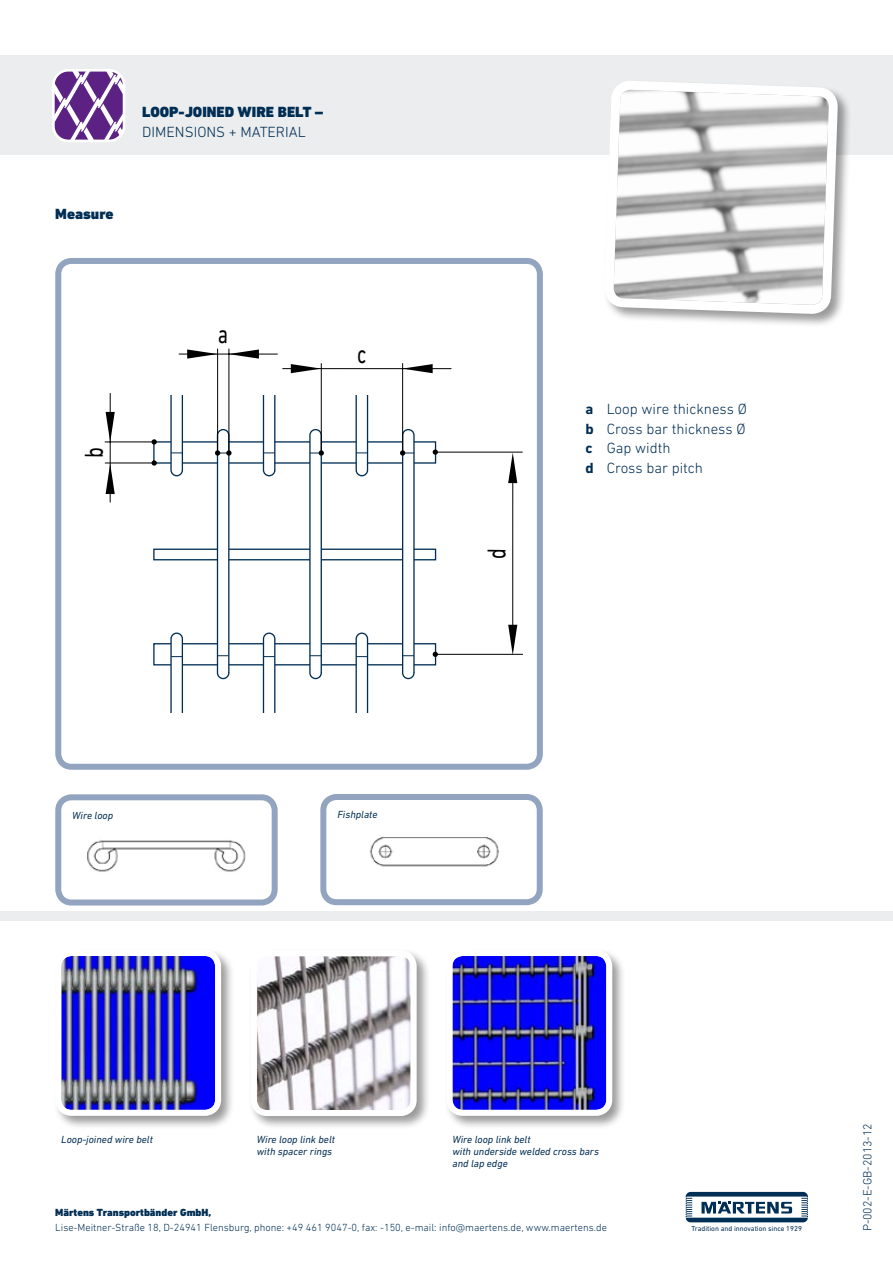
<style>
.page{position:relative;width:893px;height:1263px;background:#fff}
.page>*{position:absolute;margin:0;border:0;box-sizing:border-box;transform-origin:0 0}
.t1{font:300 15px/19.5px "DIN Next LT Pro";color:#002e54}
.t2{font:900 15px "DIN Next LT Pro";color:#002e54}
.t3{font:300 12px "DIN Next LT Pro";color:#002e54}
.t4{font:italic 10.5px/12px "DIN Next LT Pro";color:#002e54}
.t5{font:300 10.5px "DIN Next LT Pro";color:#002e54}
.t6{font:900 10.5px "DIN Next LT Pro";color:#002e54}
.t7{font:7.2px "DIN Next LT Pro";color:#002e54}
.s1{font-weight:700}
</style>
<div class="page">
<div style="left:0;top:911px;width:893px;height:10px;background:#ebedee"></div>
<div style="left:53px;top:948px;width:182px;height:182px;background:#000;opacity:.4"></div>
<img style="left:62px;top:957px;width:152px;height:152px">
<div style="left:55px;top:950px;width:166px;height:166px;border:6px solid #fff;border-radius:13px"></div>
<div style="left:444px;top:948px;width:182px;height:182px;background:#000;opacity:.4"></div>
<img style="left:453px;top:957px;width:152px;height:152px">
<div style="left:446px;top:950px;width:166px;height:166px;border:6px solid #fff;border-radius:13px"></div>
<img style="left:62px;top:801px;width:209px;height:97px">
<div style="left:55px;top:794px;width:223px;height:111px;border:6px solid #92a4c0;border-radius:13px"></div>
<img style="left:327px;top:801px;width:209px;height:97px">
<div style="left:320px;top:794px;width:223px;height:111px;border:6px solid #92a4c0;border-radius:13px"></div>
<svg style="left:153px;top:441px;width:284px;height:225px"></svg>
<div style="left:217px;top:430px;width:12px;height:248px;background:#fff;border-radius:6px"></div>
<div style="left:217px;top:429px;width:12px;height:250px;border:1px solid #002e54;border-radius:6px"></div>
<svg style="left:217px;top:655px;width:12px;height:1px"></svg>
<div style="left:310px;top:430px;width:11px;height:248px;background:#fff;border-radius:6px"></div>
<div style="left:309px;top:429px;width:13px;height:250px;border:1px solid #002e54;border-radius:6px"></div>
<div style="left:403px;top:430px;width:11px;height:248px;background:#fff;border-radius:6px"></div>
<div style="left:402px;top:429px;width:13px;height:250px;border:1px solid #002e54;border-radius:6px"></div>
<svg style="left:170px;top:632px;width:13px;height:80px"></svg>
<svg style="left:263px;top:632px;width:12px;height:80px"></svg>
<svg style="left:356px;top:632px;width:12px;height:80px"></svg>
<svg style="left:170px;top:396px;width:13px;height:80px"></svg>
<svg style="left:263px;top:396px;width:12px;height:80px"></svg>
<svg style="left:356px;top:396px;width:12px;height:80px"></svg>
<svg style="left:403px;top:364px;width:30px;height:9px"></svg>
<svg style="left:291px;top:364px;width:30px;height:9px"></svg>
<hr style="left:283px;top:368px;width:168px;height:1px;background:#000">
<hr style="left:402px;top:363px;width:1px;height:90px;background:#000">
<svg style="left:400px;top:450px;width:14px;height:6px"></svg>
<hr style="left:321px;top:363px;width:1px;height:90px;background:#000">
<svg style="left:310px;top:450px;width:14px;height:6px"></svg>
<hr style="left:179px;top:354px;width:98px;height:1px;background:#000">
<hr style="left:228px;top:349px;width:1px;height:104px;background:#000">
<hr style="left:217px;top:349px;width:1px;height:104px;background:#000">
<svg style="left:215px;top:450px;width:17px;height:6px"></svg>
<svg style="left:106px;top:412px;width:9px;height:29px"></svg>
<svg style="left:106px;top:464px;width:9px;height:30px"></svg>
<hr style="left:110px;top:393px;width:1px;height:109px;background:#000">
<hr style="left:105px;top:441px;width:50px;height:1px;background:#000">
<svg style="left:151px;top:439px;width:6px;height:6px"></svg>
<hr style="left:105px;top:462px;width:50px;height:1px;background:#000">
<svg style="left:151px;top:460px;width:6px;height:6px"></svg>
<svg style="left:508px;top:625px;width:9px;height:29px"></svg>
<svg style="left:508px;top:453px;width:9px;height:30px"></svg>
<hr style="left:512px;top:470px;width:1px;height:170px;background:#000">
<hr style="left:435px;top:654px;width:88px;height:1px;background:#000">
<svg style="left:432px;top:651px;width:6px;height:6px"></svg>
<hr style="left:435px;top:452px;width:87px;height:1px;background:#000">
<svg style="left:432px;top:449px;width:6px;height:6px"></svg>
<div style="left:55px;top:258px;width:488px;height:512px;border:6px solid #92a4c0;border-radius:13px"></div>
<div style="left:0;top:55px;width:893px;height:99px;background:#ebedee"></div>
<svg style="left:52px;top:69px;width:73px;height:73px;background:#9b79b3"></svg>
<div style="left:249px;top:948px;width:182px;height:182px;background:#000;opacity:.4"></div>
<img style="left:258px;top:957px;width:152px;height:152px">
<div style="left:251px;top:950px;width:166px;height:166px;border:6px solid #fff;border-radius:13px"></div>
<div style="left:603px;top:79px;width:249px;height:249px;background:#000;opacity:.4"></div>
<svg style="left:600px;top:79px;width:242px;height:240px"></svg>
<svg style="left:686px;top:1192px;width:122px;height:30px"></svg>
<svg style="left:187px;top:348px;width:72px;height:11px"></svg>
<h1 class="t2" style="left:55px;top:205px;width:60px">Measure</h1>
<h1 class="t2" style="left:142px;top:103px;width:183px">LOOP-JOINED WIRE BELT –</h1>
<h1 class="t1" style="left:142px;top:122px;width:165px">DIMENSIONS + MATERIAL</h1>
<h1 class="t1" style="left:585px;top:399px;width:163px"><span class="s1">a</span> Loop wire thickness Ø <span class="s1">b</span> Cross bar thickness Ø <span class="s1">c</span> Gap width<br><span class="s1">d</span> Cross bar pitch</h1>
<p class="t4" style="left:72px;top:809px;width:42px">Wire loop</p>
<p class="t4" style="left:337px;top:808px;width:42px">Fishplate</p>
<p class="t4" style="left:61px;top:1133px;width:93px">Loop-joined wire belt</p>
<p class="t4" style="left:452px;top:1133px;width:148px">Wire loop link belt<br>with underside welded cross bars and lap edge</p>
<p class="t4" style="left:257px;top:1133px;width:80px">Wire loop link belt with spacer rings</p>
<p class="t6" style="left:55px;top:1206px;width:157px">Märtens Transportbänder GmbH,</p>
<p class="t5" style="left:55px;top:1222px;width:553px">Lise-Meitner-Straße 18, D-24941 Flensburg, phone: +49 461 9047-0, fax: -150, e-mail: info@maertens.de, www.maertens.de</p>
<p class="t7" style="left:691px;top:1225px;width:112px">Tradition and innovation since 1929</p>
<p class="t3" style="left:860px;top:1231px;width:110px;rotate:-90deg">P-002-E-GB-2013-12</p>
</div>
